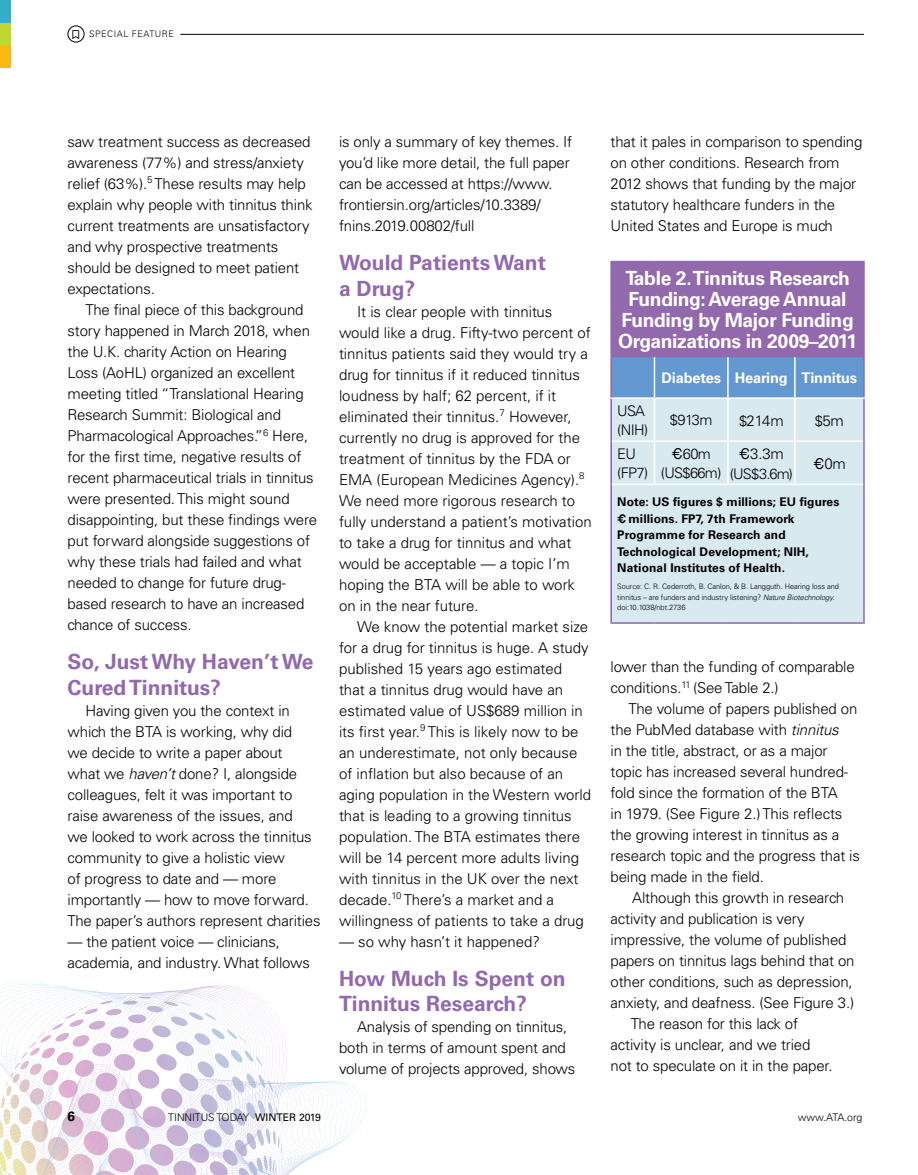
<style>
.page{position:relative;width:918px;height:1175px;background:#fff}
.page>*{position:absolute;margin:0;border:0;box-sizing:border-box;transform-origin:0 0}
.sub_1{font:700 21px/25.5px "Univers";color:#9269ad}
.Table-Figure_Title{font:700 19.5px/21px "Univers";letter-spacing:-.02em;color:#fff;text-align:center}
.bt{font:300 15px/21px "Univers";letter-spacing:-.01em;color:#000}
.bt_white_no_indent{font:300 15px "Univers";letter-spacing:-.01em;color:#000}
.bt_white_no_indent-2{font:300 14.7px/19.5px "Univers";letter-spacing:-.04em;color:#000}
.Table_Sub_Title{font:700 14.7px "Univers";letter-spacing:-.01em;color:#fff}
.t1{font:700 13.5px "Univers";color:#000}
.photo_caption{font:700 12px/16.5px "Univers";letter-spacing:.01em;color:#000}
.t2{font:300 10.5px "Univers";color:#000}
.category{font:300 9px "Univers";letter-spacing:.06em;color:#000}
.photo_credit{font:300 7.5px/10.5px "Univers";letter-spacing:-.01em;color:#000}
.s1{font-style:italic}
.s2{font-size:14.7px}
.s3{font-family:"Helvetica";font-weight:400;font-size:15px}
.s4{font-family:"Helvetica";font-weight:400}
.s5{font-family:"Helvetica"}
.s6{font-weight:400}
</style>
<div class="page">
<svg style="left:0;top:982px;width:367px;height:192px"></svg>
<div style="left:0;top:0;width:10px;height:23px;background:#33afc9"></div>
<div style="left:0;top:23px;width:10px;height:22px;background:#bfd730"></div>
<div style="left:0;top:45px;width:10px;height:23px;background:#fdb913"></div>
<div style="left:67px;top:25px;width:18px;height:17px;border:1px solid #000;border-radius:50%"></div>
<hr style="left:180px;top:34px;width:684px;height:1px;background:#000">
<div style="left:611px;top:261px;width:253px;height:95px;background:#9269ad"></div>
<div style="left:612px;top:357px;width:251px;height:40px;background:#6398d1"></div>
<div style="left:612px;top:399px;width:251px;height:223px;background:#d8e9f0"></div>
<hr style="left:863px;top:262px;width:2px;height:94px;background:#9269ad">
<hr style="left:654px;top:399px;width:1px;height:41px;background:#fff">
<hr style="left:727px;top:399px;width:2px;height:41px;background:#fff">
<hr style="left:794px;top:399px;width:2px;height:41px;background:#fff">
<hr style="left:654px;top:442px;width:1px;height:41px;background:#fff">
<hr style="left:727px;top:442px;width:2px;height:41px;background:#fff">
<hr style="left:794px;top:442px;width:2px;height:41px;background:#fff">
<hr style="left:863px;top:484px;width:2px;height:138px;background:#9269ad">
<hr style="left:610px;top:261px;width:44px;height:1px;background:#9269ad">
<hr style="left:610px;top:262px;width:2px;height:94px;background:#9269ad">
<hr style="left:795px;top:261px;width:70px;height:1px;background:#9269ad">
<hr style="left:610px;top:356px;width:44px;height:1px;background:#9269ad">
<hr style="left:654px;top:356px;width:74px;height:1px;background:#9269ad">
<hr style="left:728px;top:356px;width:67px;height:1px;background:#9269ad">
<hr style="left:795px;top:356px;width:70px;height:1px;background:#9269ad">
<hr style="left:727px;top:357px;width:2px;height:40px;background:#fff">
<hr style="left:794px;top:357px;width:2px;height:40px;background:#fff">
<hr style="left:612px;top:440px;width:42px;height:2px;background:#fff">
<hr style="left:654px;top:440px;width:74px;height:2px;background:#fff">
<hr style="left:728px;top:440px;width:67px;height:2px;background:#fff">
<hr style="left:795px;top:440px;width:68px;height:2px;background:#fff">
<hr style="left:612px;top:483px;width:42px;height:2px;background:#fff">
<hr style="left:654px;top:483px;width:74px;height:2px;background:#fff">
<hr style="left:728px;top:483px;width:67px;height:2px;background:#fff">
<hr style="left:795px;top:483px;width:68px;height:2px;background:#fff">
<hr style="left:654px;top:357px;width:1px;height:40px;background:#fff">
<hr style="left:610px;top:357px;width:2px;height:40px;background:#9269ad">
<hr style="left:863px;top:357px;width:2px;height:40px;background:#9269ad">
<hr style="left:610px;top:399px;width:2px;height:42px;background:#9269ad">
<hr style="left:863px;top:399px;width:2px;height:42px;background:#9269ad">
<hr style="left:610px;top:441px;width:2px;height:43px;background:#9269ad">
<hr style="left:863px;top:441px;width:2px;height:43px;background:#9269ad">
<hr style="left:610px;top:484px;width:2px;height:138px;background:#9269ad">
<hr style="left:610px;top:622px;width:44px;height:1px;background:#9269ad">
<hr style="left:654px;top:622px;width:74px;height:1px;background:#9269ad">
<hr style="left:728px;top:622px;width:67px;height:1px;background:#9269ad">
<hr style="left:795px;top:622px;width:70px;height:1px;background:#9269ad">
<p class="category" style="left:89px;top:29px;width:86px">SPECIAL FEATURE</p>
<p class="bt" style="left:68px;top:131px;width:247px">saw treatment success as decreased awareness (77%) and stress/anxiety relief (63%).<sup>5</sup> These results may help explain why people with tinnitus think current treatments are unsatisfactory and why prospective treatments should be designed to meet patient expectations.</p>
<p class="bt" style="left:68px;top:299px;width:251px;text-indent:18px">The final piece of this background story happened in March 2018, when the U.K. charity Action on Hearing Loss (AoHL) organized an excellent meeting titled “Translational Hearing Research Summit: Biological and Pharmacological Approaches.”<sup>6</sup> Here, for the first time, negative results of recent pharmaceutical trials in tinnitus were presented. This might sound disappointing, but these findings were put forward alongside suggestions of why these trials had failed and what needed to change for future drug&shy;based research to have an increased chance of success.</p>
<p class="sub_1" style="left:68px;top:649px;width:248px">So, Just Why Haven’t We<br>Cured Tinnitus?</p>
<p class="bt" style="left:68px;top:700px;width:255px;text-indent:18px">Having given you the context in which the BTA is working, why did<br>we decide to write a paper about<br>what we <span class="s1">haven’t</span> done? I, alongside colleagues, felt it was important to raise awareness of the issues, and<br>we looked to work across the tinnitus community to give a holistic view<br>of progress to date and — more importantly — how to move forward.<br>The paper’s authors represent charities</p>
<p class="bt" style="left:68px;top:931px;width:244px">— the patient voice — clinicians, academia, and industry. What follows</p>
<p class="bt" style="left:339px;top:131px;width:235px">is only a summary of key themes. If you’d like more detail, the full paper can be accessed at https://www. frontiersin.org/articles/10.3389/ fnins.2019.00802/full</p>
<p class="sub_1" style="left:339px;top:250px;width:208px">Would Patients Want a Drug?</p>
<p class="bt" style="left:339px;top:301px;width:254px;text-indent:18px">It is clear people with tinnitus would like a drug. Fifty-two percent of tinnitus patients said they would try a drug for tinnitus if it reduced tinnitus loudness by half; 62 percent, if it eliminated their tinnitus.<sup>7</sup> However, currently no drug is approved for the treatment of tinnitus by the FDA or EMA (European Medicines Agency).<sup>8<br></sup>We need more rigorous research to fully understand a patient’s motivation to take a drug for tinnitus and what would be acceptable — a topic I’m hoping the BTA will be able to work on in the near future.</p>
<p class="bt" style="left:339px;top:616px;width:254px;text-indent:18px">We know the potential market size for a drug for tinnitus is huge. A study published 15 years ago estimated that a tinnitus drug would have an estimated value of US$689 million in its first year.<sup>9</sup> This is likely now to be an underestimate, not only because of inflation but also because of an aging population in the Western world that is leading to a growing tinnitus population. The BTA estimates there will be 14 percent more adults living with tinnitus in the UK over the next decade.<sup>10</sup> There’s a market and a willingness of patients to take a drug</p>
<p class="bt" style="left:339px;top:931px;width:203px">— so why hasn’t it happened?</p>
<p class="sub_1" style="left:339px;top:965px;width:228px">How Much Is Spent on<br>Tinnitus Research?</p>
<p class="bt" style="left:339px;top:1016px;width:238px;text-indent:18px">Analysis of spending on tinnitus, both in terms of amount spent and volume of projects approved, shows</p>
<p class="bt" style="left:610px;top:131px;width:253px">that it pales in comparison to spending on other conditions. Research from 2012 shows that funding by the major statutory healthcare funders in the United States and Europe is much</p>
<p class="Table-Figure_Title" style="left:618px;top:268px;width:241px">Table 2. Tinnitus Research<br>Funding: Average Annual<br>Funding by Major Funding<br>Organizations in 2009–2011</p>
<p class="Table_Sub_Title" style="left:661px;top:369px;width:61px">Diabetes</p>
<p class="Table_Sub_Title" style="left:735px;top:369px;width:54px">Hearing</p>
<p class="Table_Sub_Title" style="left:802px;top:369px;width:57px">Tinnitus</p>
<p class="bt_white_no_indent-2" style="left:617px;top:401px;width:32px">USA (NIH)</p>
<p class="bt_white_no_indent-2" style="left:670px;top:410px;width:44px">$913m</p>
<p class="bt_white_no_indent" style="left:739px;top:411px;width:46px"><span class="s2">$</span>214m</p>
<p class="bt_white_no_indent" style="left:815px;top:411px;width:31px"><span class="s2">$</span>5m</p>
<p class="bt_white_no_indent-2" style="left:617px;top:444px;width:32px">EU (FP7)</p>
<p class="bt_white_no_indent-2" style="left:661px;top:444px;width:62px;text-align:center"><span class="s3">€</span>60m (US$66m)</p>
<p class="bt_white_no_indent" style="left:739px;top:444px;width:47px"><span class="s4">€</span>3.3m</p>
<p class="bt_white_no_indent" style="left:813px;top:454px;width:34px"><span class="s4">€</span>0m</p>
<p class="photo_caption" style="left:617px;top:493px;width:224px">Note: US figures $ millions; EU figures <span class="s5">€</span> millions. FP7, 7th Framework<br>Programme for Research and<br>Technological Development; NIH,<br>National Institutes of Health.</p>
<p class="photo_credit" style="left:617px;top:581px;width:223px">Source: C. R. Cederroth, B. Canlon, &amp; B. Langguth. Hearing loss and tinnitus – are funders and industry listening? <span class="s1">Nature Biotechnology. </span>doi:10.1038/nbt.2736</p>
<p class="bt_white_no_indent-2" style="left:730px;top:463px;width:65px">(US$3.6m)</p>
<p class="bt" style="left:610px;top:656px;width:246px">lower than the funding of comparable conditions.<sup>11</sup> (See Table 2.)</p>
<p class="bt" style="left:610px;top:698px;width:251px;text-indent:18px">The volume of papers published on the PubMed database with <span class="s1">tinnitus<br></span>in the title, abstract, or as a major topic has increased several hundred&shy;fold since the formation of the BTA<br>in 1979. (See Figure 2.) This reflects the growing interest in tinnitus as a research topic and the progress that is being made in the field.</p>
<p class="bt" style="left:610px;top:887px;width:246px;text-indent:22px">Although this growth in research activity and publication is very impressive, the volume of published papers on tinnitus lags behind that on other conditions, such as depression, anxiety, and deafness. (See Figure 3.)</p>
<p class="bt" style="left:610px;top:1013px;width:224px;text-indent:20px">The reason for this lack of activity is unclear, and we tried not to speculate on it in the paper.</p>
<p class="t1" style="left:68px;top:1108px;width:9px">6</p>
<p class="t2" style="left:168px;top:1110px;width:154px">TINNITUS TODAY <span class="s6">WINTER 2019</span></p>
<p class="t2" style="left:798px;top:1110px;width:66px">www.ATA.org</p>
</div>
